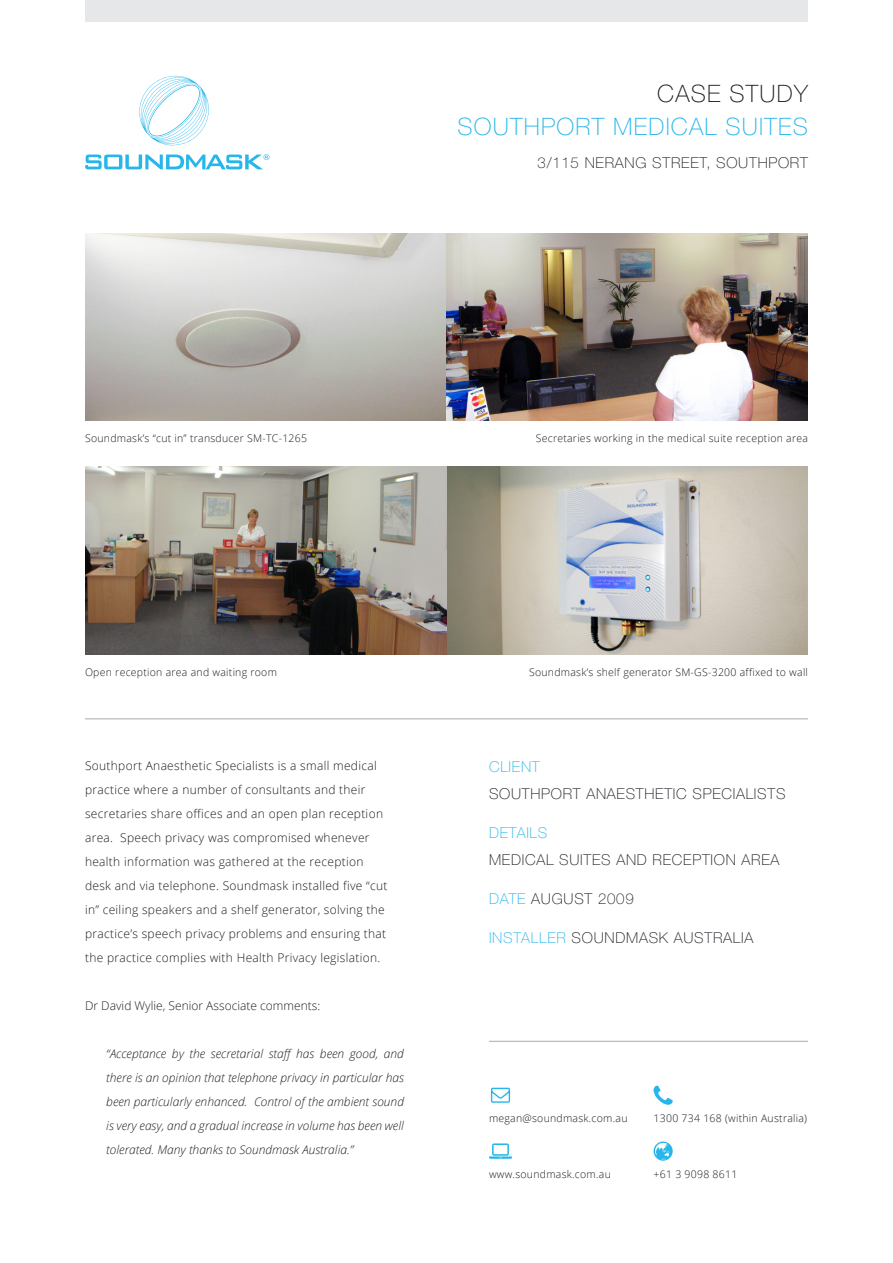
<style>
.page{position:relative;width:893px;height:1263px;background:#fff}
.page>*{position:absolute;margin:0;border:0;box-sizing:border-box;transform-origin:0 0}
.t1{font:100 24px "Helvetica Neue LT Std";letter-spacing:.05em;color:#26b6ea}
.t2{font:100 24px "Helvetica Neue LT Std";letter-spacing:.05em;color:#1a1c21}
.t3{font:100 15px/27px "Helvetica Neue LT Std";letter-spacing:.05em;color:#1a1c21}
.t4{font:300 12px/24px "Open Sans";letter-spacing:.025em;color:#1a1c21}
.t5{font:italic 300 12px/24px "Open Sans";color:#231f20;text-align:justify}
.t6{font:300 12px "Open Sans";color:#231f20}
.t7{font:300 10.5px "Open Sans";letter-spacing:.025em;color:#1a1c21}
.s1{color:#26b6ea}
</style>
<div class="page">
<svg style="left:654px;top:1141px;width:19px;height:20px"></svg>
<svg style="left:654px;top:1086px;width:19px;height:19px"></svg>
<svg style="left:491px;top:1088px;width:19px;height:15px"></svg>
<svg style="left:489px;top:1143px;width:23px;height:16px"></svg>
<hr style="left:489px;top:1041px;width:319px;height:1px;background:#a8a9ad">
<hr style="left:85px;top:719px;width:723px;height:1px;background:#a8a9ad">
<img style="left:85px;top:233px;width:723px;height:188px">
<img style="left:85px;top:467px;width:723px;height:188px">
<svg style="left:85px;top:75px;width:184px;height:94px"></svg>
<div style="left:85px;top:0;width:723px;height:21px;background:#e6e7e9"></div>
<p class="t2" style="left:657px;top:80px;width:152px">CASE STUDY</p>
<p class="t1" style="left:457px;top:113px;width:352px">SOUTHPORT MEDICAL SUITES</p>
<p class="t3" style="left:538px;top:149px;width:272px">3/115 NERANG STREET, SOUTHPORT</p>
<p class="t7" style="left:85px;top:431px;width:224px">Soundmask’s “cut in” transducer SM-TC-1265</p>
<p class="t7" style="left:536px;top:431px;width:274px">Secretaries working in the medical suite reception area</p>
<p class="t7" style="left:85px;top:665px;width:193px">Open reception area and waiting room</p>
<p class="t4" style="left:85px;top:754px;width:304px">Southport Anaesthetic Specialists is a small medical practice where a number of consultants and their secretaries share offices and an open plan reception area. Speech privacy was compromised whenever health information was gathered at the reception desk and via telephone. Soundmask installed five “cut in” ceiling speakers and a shelf generator, solving the practice’s speech privacy problems and ensuring that the practice complies with Health Privacy legislation.</p>
<p class="t6" style="left:85px;top:998px;width:237px">Dr David Wylie, Senior Associate comments:</p>
<p class="t5" style="left:106px;top:1042px;width:299px">“Acceptance by the secretarial staff has been good, and there is an opinion that telephone privacy in particular has been particularly enhanced. Control of the ambient sound is very easy, and a gradual increase in volume has been well tolerated. Many thanks to Soundmask Australia.”</p>
<p class="t7" style="left:529px;top:665px;width:280px">Soundmask’s shelf generator SM-GS-3200 affixed to wall</p>
<p class="t3" style="left:489px;top:753px;width:298px"><span class="s1">CLIENT<br></span>SOUTHPORT ANAESTHETIC SPECIALISTS</p>
<p class="t3" style="left:489px;top:819px;width:292px"><span class="s1">DETAILS<br></span>MEDICAL SUITES AND RECEPTION AREA</p>
<p class="t3" style="left:489px;top:885px;width:146px"><span class="s1">DATE</span> AUGUST 2009</p>
<p class="t3" style="left:489px;top:924px;width:266px"><span class="s1">INSTALLER</span> SOUNDMASK AUSTRALIA</p>
<p class="t7" style="left:489px;top:1111px;width:140px">megan@soundmask.com.au</p>
<p class="t7" style="left:489px;top:1167px;width:123px">www.soundmask.com.au</p>
<p class="t7" style="left:654px;top:1111px;width:155px">1300 734 168 (within Australia)</p>
<p class="t7" style="left:654px;top:1167px;width:85px">+61 3 9098 8611</p>
</div>
